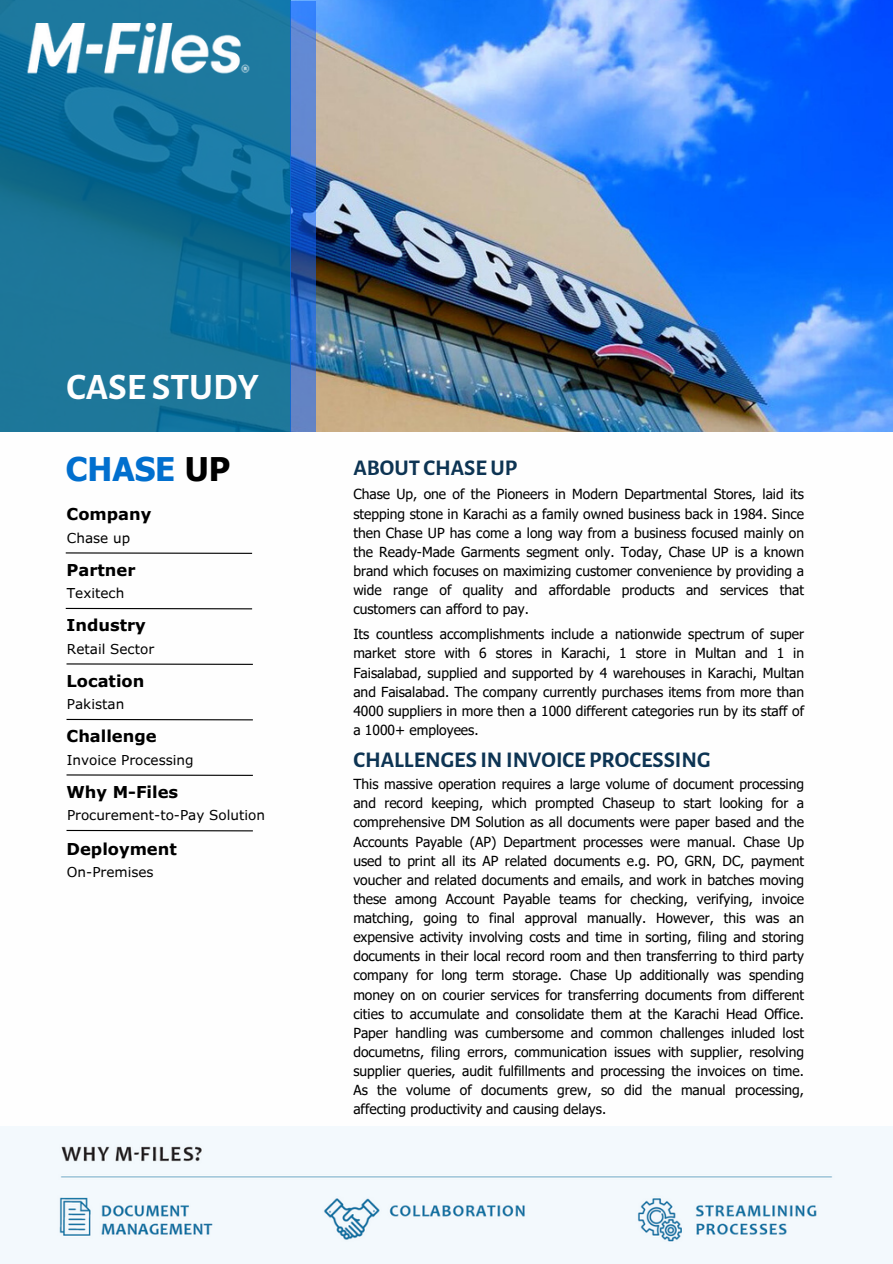
<style>
.page{position:relative;width:893px;height:1264px;background:#fff}
.page>*{position:absolute;margin:0;border:0;box-sizing:border-box;transform-origin:0 0}
.t1{font:700 37.5px "Alegreya Sans";color:#fefefe}
.t2{font:700 32.55px "Tahoma";color:#016fce}
.t3{font:700 22.5px "Alegreya Sans";color:#0d3453}
.t4{font:700 16.35px "Verdana Pro";color:#000}
.t5{font:13.8px/19.2px "Tahoma";color:#000;text-align:justify}
.t6{font:13.65px "Verdana Pro";color:#000}
.s1{color:#000}
</style>
<div class="page">
<img style="left:290px;top:0;width:602px;height:431px">
<img style="left:0;top:1126px;width:892px;height:137px">
<svg style="left:0;top:0;width:290px;height:431px;background:#157299"></svg>
<svg style="left:290px;top:1px;width:25px;height:430px;background:#3c70c7"></svg>
<img style="left:23px;top:24px;width:230px;height:53px">
<hr style="left:66px;top:774px;width:187px;height:2px;background:#000">
<hr style="left:66px;top:719px;width:187px;height:1px;background:#000">
<hr style="left:66px;top:663px;width:187px;height:2px;background:#000">
<hr style="left:66px;top:608px;width:186px;height:1px;background:#000">
<hr style="left:66px;top:552px;width:186px;height:2px;background:#000">
<hr style="left:66px;top:830px;width:187px;height:1px;background:#000">
<h4 class="t1" style="left:66px;top:369px;width:194px">CASE STUDY</h4>
<h4 class="t2" style="left:66px;top:449px;width:166px">CHASE <span class="s1">UP</span></h4>
<p class="t4" style="left:66px;top:503px;width:86px">Company</p>
<h4 class="t6" style="left:67px;top:529px;width:65px">Chase up</h4>
<p class="t4" style="left:66px;top:559px;width:70px">Partner</p>
<h4 class="t6" style="left:67px;top:584px;width:59px">Texitech</h4>
<p class="t4" style="left:66px;top:614px;width:81px">Industry</p>
<h4 class="t6" style="left:67px;top:640px;width:89px">Retail Sector</h4>
<p class="t4" style="left:66px;top:670px;width:79px">Location</p>
<h4 class="t6" style="left:67px;top:695px;width:59px">Pakistan</h4>
<p class="t4" style="left:66px;top:725px;width:92px">Challenge</p>
<h3 class="t6" style="left:67px;top:750px;width:128px">Invoice Processing</h3>
<p class="t4" style="left:66px;top:781px;width:113px">Why M-Files</p>
<p class="t6" style="left:67px;top:806px;width:200px">Procurement-to-Pay Solution</p>
<h3 class="t4" style="left:66px;top:838px;width:112px">Deployment</h3>
<p class="t6" style="left:67px;top:863px;width:88px">On-Premises</p>
<h1 class="t3" style="left:353px;top:457px;width:165px">ABOUT CHASEUP</h1>
<h2 class="t5" style="left:353px;top:484px;width:452px">Chase Up, one of the Pioneers in Modern Departmental Stores, laid its stepping stone in Karachi as a family owned business back in 1984. Since then Chase UP has come a long way from a business focused mainly on the Ready-Made Garments segment only. Today, Chase UP is a known brand which focuses on maximizing customer convenience by providing a wide range of quality and affordable products and services that customers can afford to pay.</h2>
<p class="t5" style="left:353px;top:624px;width:452px">Its countless accomplishments include a nationwide spectrum of super market store with 6 stores in Karachi, 1 store in Multan and 1 in Faisalabad, supplied and supported by 4 warehouses in Karachi, Multan and Faisalabad. The company currently purchases items from more than 4000 suppliers in more then a 1000 different categories run by its staff of a 1000+ employees.</p>
<h4 class="t3" style="left:353px;top:748px;width:359px">CHALLENGES ININVOICE PROCESSING</h4>
<p class="t5" style="left:353px;top:774px;width:452px">This massive operation requires a large volume of document processing and record keeping, which prompted Chaseup to start looking for a comprehensive DM Solution as all documents were paper based and the Accounts Payable (AP) Department processes were manual. Chase Up used to print all its AP related documents e.g. PO, GRN, DC, payment voucher and related documents and emails, and work in batches moving these among Account Payable teams for checking, verifying, invoice matching, going to final approval manually. However, this was an expensive activity involving costs and time in sorting, filing and storing documents in their local record room and then transferring to third party company for long term storage. Chase Up additionally was spending money on on courier services for transferring documents from different cities to accumulate and consolidate them at the Karachi Head Office.<br>Paper handling was cumbersome and common challenges inluded lost documetns, filing errors, communication issues with supplier, resolving supplier queries, audit fulfillments and processing the invoices on time.<br>As the volume of documents grew, so did the manual processing, affecting productivity and causing delays.</p>
</div>
